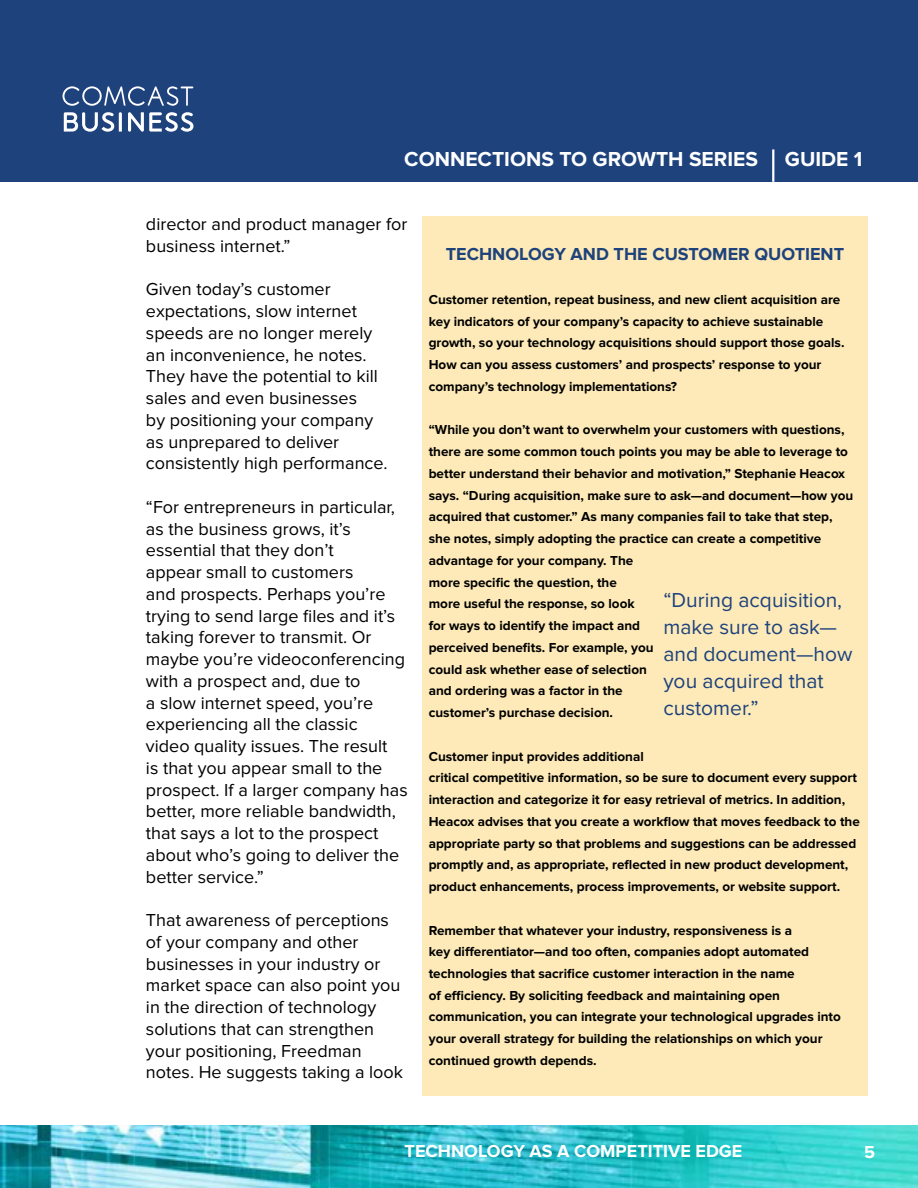
<style>
.page{position:relative;width:918px;height:1188px;background:#fff}
.page>*{position:absolute;margin:0;border:0;box-sizing:border-box;transform-origin:0 0}
.t1{font:21px/27px "Proxima Nova";color:#1e427c}
.t2{font:700 21px "Proxima Nova";color:#fff}
.t3{font:18px/21.8px "Proxima Nova";color:#000}
.t4{font:700 18px "Proxima Nova";color:#1e427c}
.t5{font:700 18px "Proxima Nova";color:#fff}
.t6{font:700 13.5px/21.8px "Proxima Nova";color:#000}
</style>
<div class="page">
<div style="left:0;top:0;width:918px;height:182px;background:#1e427c"></div>
<hr style="left:772px;top:149px;width:2px;height:33px;background:#fff">
<img style="left:0;top:1125px;width:918px;height:63px">
<svg style="left:63px;top:86px;width:130px;height:20px"></svg>
<svg style="left:64px;top:112px;width:58px;height:20px"></svg>
<svg style="left:128px;top:112px;width:65px;height:20px"></svg>
<div style="left:422px;top:216px;width:446px;height:879px;background:#fdeab8"></div>
<h1 class="t2" style="left:404px;top:147px;width:355px">CONNECTIONS TO GROWTH SERIES</h1>
<h1 class="t2" style="left:785px;top:147px;width:79px">GUIDE 1</h1>
<h2 class="t3" style="left:146px;top:214px;width:263px">director and product manager for business internet.”</h2>
<p class="t3" style="left:146px;top:279px;width:243px">Given today’s customer expectations, slow internet speeds are no longer merely an inconvenience, he notes.<br>They have the potential to kill sales and even businesses<br>by positioning your company as unprepared to deliver consistently high performance.</p>
<p class="t3" style="left:146px;top:496px;width:263px">“For entrepreneurs in particular, as the business grows, it’s essential that they don’t<br>appear small to customers<br>and prospects. Perhaps you’re trying to send large files and it’s taking forever to transmit. Or maybe you’re videoconferencing with a prospect and, due to<br>a slow internet speed, you’re experiencing all the classic<br>video quality issues. The result<br>is that you appear small to the prospect. If a larger company has better, more reliable bandwidth, that says a lot to the prospect about who’s going to deliver the better service.”</p>
<p class="t3" style="left:146px;top:909px;width:259px">That awareness of perceptions of your company and other businesses in your industry or market space can also point you in the direction of technology solutions that can strengthen your positioning, Freedman notes. He suggests taking a look</p>
<h2 class="t4" style="left:446px;top:244px;width:400px">TECHNOLOGY AND THE CUSTOMER QUOTIENT</h2>
<p class="t6" style="left:429px;top:289px;width:417px">Customer retention, repeat business, and new client acquisition are key indicators of your company’s capacity to achieve sustainable growth, so your technology acquisitions should support those goals.<br>How can you assess customers’ and prospects’ response to your company’s technology implementations?</p>
<p class="t6" style="left:429px;top:419px;width:426px">“While you don’t want to overwhelm your customers with questions, there are some common touch points you may be able to leverage to better understand their behavior and motivation,” Stephanie Heacox says. “During acquisition, make sure to ask—and document—how you acquired that customer.” As many companies fail to take that step, she notes, simply adopting the practice can create a competitive advantage for your company. The<br>more specific the question, the<br>more useful the response, so look<br>for ways to identify the impact and<br>perceived benefits. For example, you<br>could ask whether ease of selection<br>and ordering was a factor in the<br>customer’s purchase decision.</p>
<p class="t6" style="left:429px;top:745px;width:433px">Customer input provides additional<br>critical competitive information, so be sure to document every support interaction and categorize it for easy retrieval of metrics. In addition, Heacox advises that you create a workflow that moves feedback to the appropriate party so that problems and suggestions can be addressed promptly and, as appropriate, reflected in new product development, product enhancements, process improvements, or website support.</p>
<p class="t6" style="left:429px;top:919px;width:414px">Remember that whatever your industry, responsiveness is a<br>key differentiator—and too often, companies adopt automated technologies that sacrifice customer interaction in the name<br>of efficiency. By soliciting feedback and maintaining open communication, you can integrate your technological upgrades into your overall strategy for building the relationships on which your continued growth depends.</p>
<h1 class="t1" style="left:663px;top:587px;width:191px">“During acquisition, make sure to ask— and document—how you acquired that customer.”</h1>
<h2 class="t5" style="left:405px;top:1141px;width:339px">TECHNOLOGY AS A COMPETITIVE EDGE</h2>
<h2 class="t5" style="left:864px;top:1141px;width:12px">5</h2>
</div>
